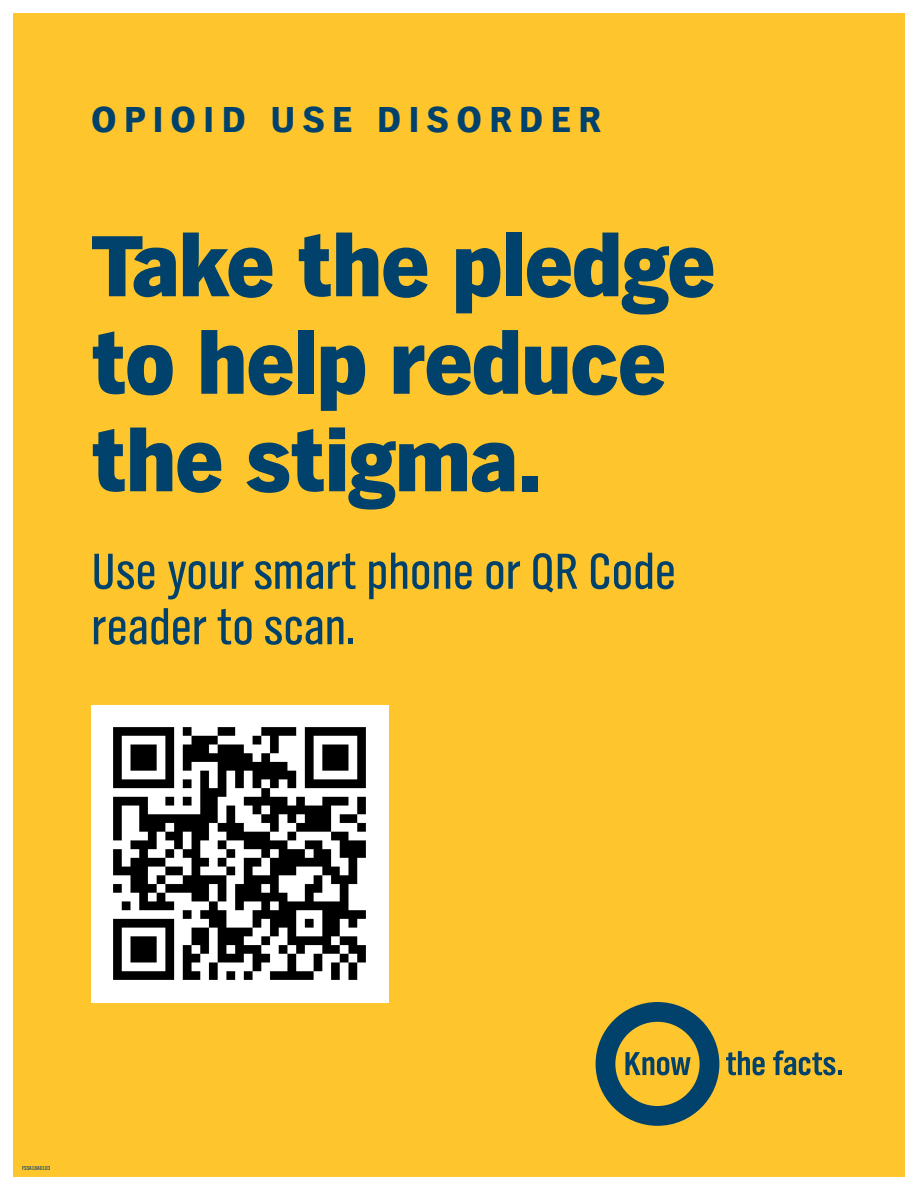
<style>
.page{position:relative;width:918px;height:1188px;background:#fff}
.page>*{position:absolute;margin:0;border:0;box-sizing:border-box;transform-origin:0 0}
.t1{font:800 90px/97.5px "TV Nord EF";letter-spacing:-.01em;color:#00426b}
.t2{font:52.5px/55.5px "TV Nord Cond EF";color:#00426b}
.t3{font:900 37.5px "TV Nord EF";letter-spacing:.2em;color:#00426b}
.t4{font:6px "TV Nord Cond EF";letter-spacing:-.005em;color:#00426b}
</style>
<div class="page">
<div style="left:13px;top:14px;width:892px;height:1163px;background:#ffc52d"></div>
<img style="left:91px;top:705px;width:297px;height:297px">
<div style="left:596px;top:1002px;width:123px;height:124px;border:20px solid #00426b;border-radius:50%"></div>
<svg style="left:625px;top:1052px;width:66px;height:23px"></svg>
<svg style="left:726px;top:1051px;width:39px;height:24px"></svg>
<svg style="left:773px;top:1050px;width:69px;height:25px"></svg>
<p class="t3" style="left:91px;top:99px;width:511px">OPIOID USE DISORDER</p>
<p class="t1" style="left:91px;top:219px;width:626px">Take the pledge to help reduce the stigma.</p>
<p class="t2" style="left:91px;top:544px;width:586px">Use your smart phone or QR Code reader to scan.</p>
<p class="t4" style="left:22px;top:1164px;width:30px">FSSA18AD103</p>
</div>
